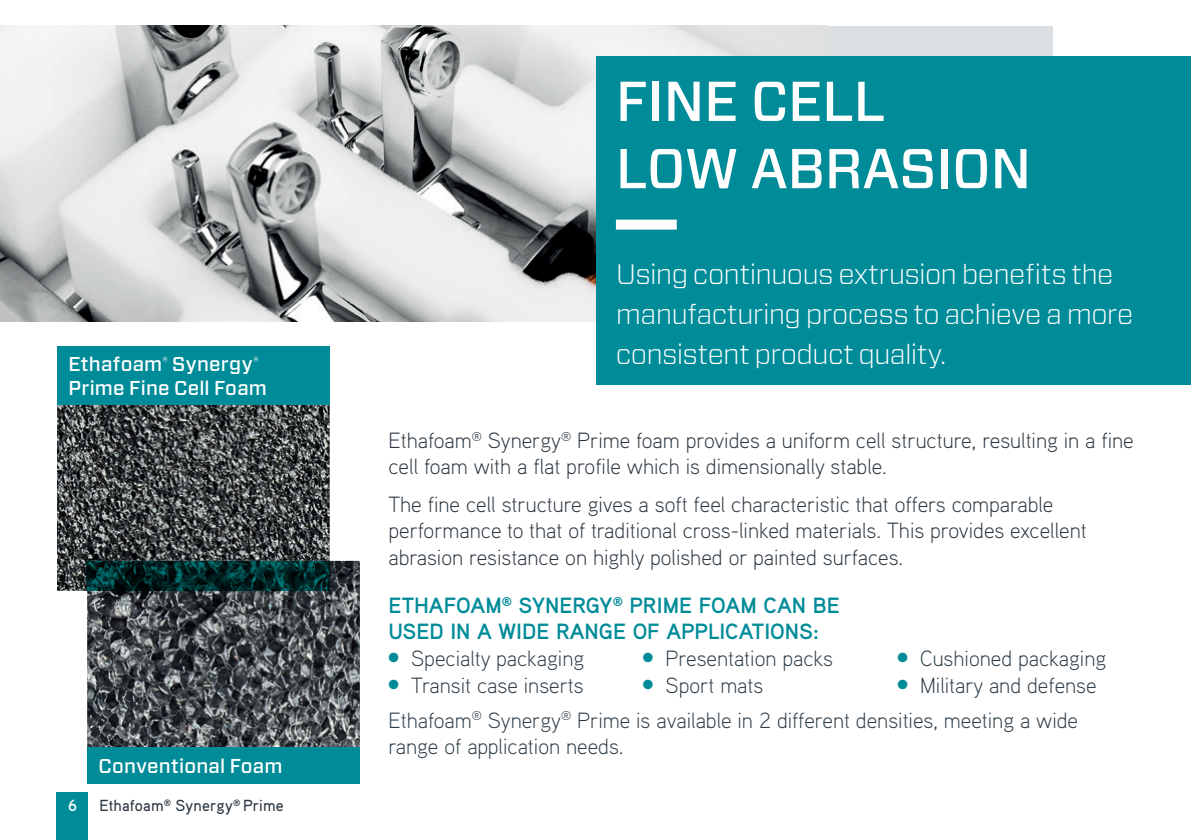
<style>
.page{position:relative;width:1191px;height:840px;background:#fff}
.page>*{position:absolute;margin:0;border:0;box-sizing:border-box;transform-origin:0 0}
.t1{font:500 56px/67.2px "Forza";color:#fff}
.t2{font:300 28px/40px "Forza";letter-spacing:-.025em;color:#fff}
.t3{font:300 22px/26.4px "Aaux Pro OT";color:#2c3741}
.t4{font:300 22px/34.4px "Aaux Pro OT";color:#2e3d48}
.t5{font:700 22px/26px "Aaux Pro OT";color:#008b98}
.t6{font:500 20px/24px "Forza";letter-spacing:.01em;color:#fff}
.t7{font:500 16px "Aaux Pro OT";letter-spacing:.01em;color:#2c3741}
.t8{font:700 16px "Aaux Pro OT";color:#fff}
</style>
<div class="page">
<div style="left:0;top:26px;width:1052px;height:295px;background:#dce0e3"></div>
<img style="left:0;top:26px;width:826px;height:295px">
<div style="left:597px;top:57px;width:594px;height:327px;background:#008b98"></div>
<img style="left:57px;top:404px;width:272px;height:186px">
<img style="left:87px;top:560px;width:273px;height:186px">
<div style="left:57px;top:346px;width:272px;height:58px;background:#008b98"></div>
<div style="left:87px;top:746px;width:273px;height:37px;background:#008b98"></div>
<img style="left:86px;top:560px;width:243px;height:30px">
<div style="left:616px;top:219px;width:61px;height:10px;background:#fff"></div>
<div style="left:57px;top:791px;width:31px;height:48px;background:#008b98"></div>
<p class="t6" style="left:68px;top:352px;width:200px">Ethafoam<sup>®</sup> Synergy<sup>®<br></sup>Prime Fine Cell Foam</p>
<p class="t8" style="left:68px;top:794px;width:10px">6</p>
<p class="t6" style="left:99px;top:754px;width:185px">Conventional Foam</p>
<p class="t7" style="left:99px;top:794px;width:186px">Ethafoam<sup>®</sup> Synergy<sup>®</sup> Prime</p>
<h1 class="t1" style="left:616px;top:68px;width:417px">FINE CELL<br>LOW ABRASION</h1>
<p class="t2" style="left:616px;top:253px;width:519px">Using continuous extrusion benefits the manufacturing process to achieve a more consistent product quality.</p>
<p class="t3" style="left:388px;top:426px;width:747px">Ethafoam<sup>®</sup> Synergy<sup>®</sup> Prime foam provides a uniform cell structure, resulting in a fine cell foam with a flat profile which is dimensionally stable.</p>
<p class="t3" style="left:388px;top:490px;width:700px">The fine cell structure gives a soft feel characteristic that offers comparable performance to that of traditional cross-linked materials. This provides excellent abrasion resistance on highly polished or painted surfaces.</p>
<p class="t5" style="left:388px;top:591px;width:453px">ETHAFOAM<sup>®</sup> SYNERGY<sup>®</sup> PRIME FOAM CAN BE<br>USED IN A WIDE RANGE OF APPLICATIONS:</p>
<p class="t4" style="left:388px;top:640px;width:197px"><sup>●</sup> Specialty packaging</p>
<p class="t4" style="left:388px;top:667px;width:197px"><sup>●</sup> Transit case inserts</p>
<p class="t4" style="left:897px;top:640px;width:210px"><sup>●</sup> Cushioned packaging</p>
<p class="t4" style="left:388px;top:667px;width:709px;text-indent:509px"><sup>●</sup> Military and defense<br>Ethafoam<sup>®</sup> Synergy<sup>®</sup> Prime is available in 2 different densities, meeting a wide</p>
<p class="t4" style="left:388px;top:728px;width:237px">range of application needs.</p>
<p class="t4" style="left:643px;top:640px;width:192px"><sup>●</sup> Presentation packs</p>
<p class="t4" style="left:643px;top:667px;width:122px"><sup>●</sup> Sport mats</p>
</div>
